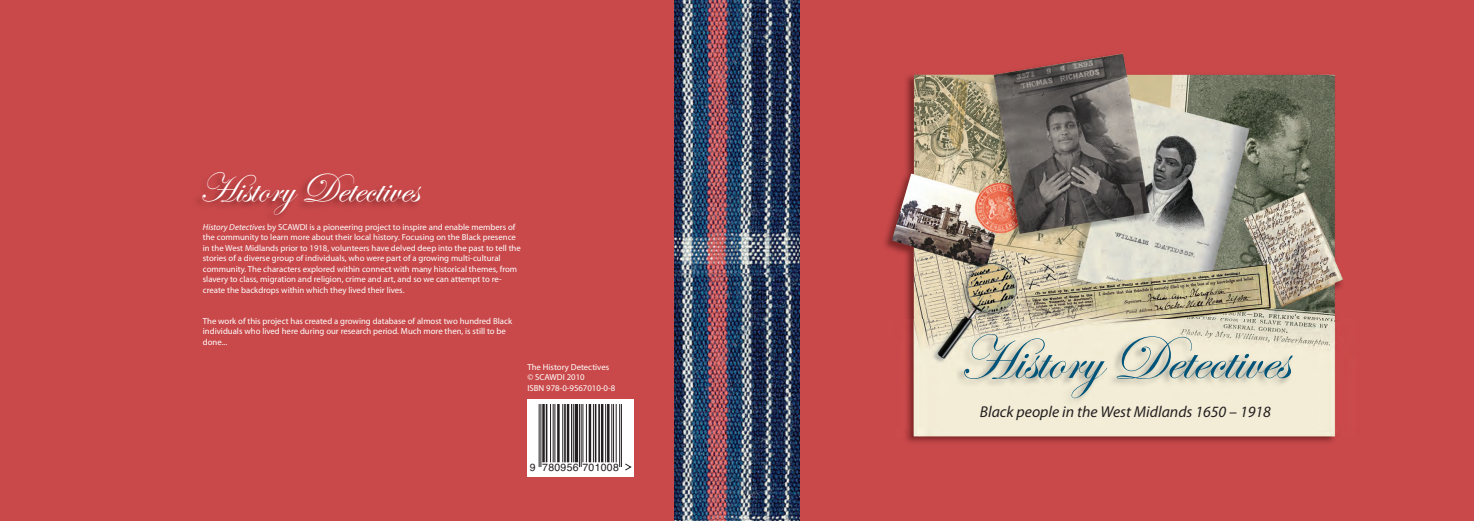
<style>
.page{position:relative;width:1474px;height:521px;background:#fff}
.page>*{position:absolute;margin:0;border:0;box-sizing:border-box;transform-origin:0 0}
.t1{font:63px "Edwardian Script ITC";color:#00547a}
.t2{font:42px "Edwardian Script ITC";color:#fff}
.t3{font:italic 15.75px "Myriad Pro";color:#231f20}
.t4{font:10.5px "Helvetica";letter-spacing:.025em;color:#231f20}
.t5{font:8.75px/10.5px "Myriad Pro";color:#fff}
.s1{font-style:italic}
</style>
<div class="page">
<div style="left:0;top:0;width:1473px;height:521px;background:#c9494a"></div>
<img style="left:675px;top:0;width:124px;height:521px">
<img style="left:891px;top:53px;width:451px;height:267px">
<img style="left:906px;top:436px;width:429px;height:5px">
<img style="left:906px;top:320px;width:430px;height:116px">
<svg style="left:527px;top:399px;width:107px;height:78px;background:#ececec"></svg>
<hr style="left:540px;top:404px;width:1px;height:63px;background:#231f20">
<hr style="left:539px;top:404px;width:1px;height:63px;background:#231f20">
<hr style="left:542px;top:404px;width:3px;height:58px;background:#231f20">
<hr style="left:546px;top:404px;width:1px;height:58px;background:#231f20">
<hr style="left:554px;top:404px;width:1px;height:58px;background:#231f20">
<hr style="left:553px;top:404px;width:1px;height:58px;background:#231f20">
<hr style="left:550px;top:404px;width:1px;height:58px;background:#231f20">
<hr style="left:557px;top:404px;width:2px;height:58px;background:#231f20">
<hr style="left:562px;top:404px;width:1px;height:58px;background:#231f20">
<hr style="left:564px;top:404px;width:2px;height:58px;background:#231f20">
<hr style="left:567px;top:404px;width:2px;height:58px;background:#231f20">
<hr style="left:573px;top:404px;width:1px;height:58px;background:#231f20">
<hr style="left:571px;top:404px;width:1px;height:58px;background:#231f20">
<svg style="left:574px;top:404px;width:4px;height:58px"></svg>
<hr style="left:586px;top:404px;width:1px;height:58px;background:#231f20">
<hr style="left:582px;top:404px;width:1px;height:58px;background:#231f20">
<hr style="left:581px;top:404px;width:1px;height:63px;background:#231f20">
<hr style="left:579px;top:404px;width:1px;height:63px;background:#231f20">
<hr style="left:588px;top:404px;width:3px;height:58px;background:#231f20">
<hr style="left:593px;top:404px;width:1px;height:58px;background:#231f20">
<hr style="left:598px;top:404px;width:2px;height:58px;background:#231f20">
<hr style="left:595px;top:404px;width:1px;height:58px;background:#231f20">
<hr style="left:601px;top:404px;width:2px;height:58px;background:#231f20">
<hr style="left:605px;top:404px;width:1px;height:58px;background:#231f20">
<hr style="left:607px;top:404px;width:2px;height:58px;background:#231f20">
<hr style="left:621px;top:404px;width:1px;height:63px;background:#231f20">
<hr style="left:619px;top:404px;width:1px;height:63px;background:#231f20">
<hr style="left:616px;top:404px;width:1px;height:58px;background:#231f20">
<hr style="left:613px;top:404px;width:1px;height:58px;background:#231f20">
<hr style="left:611px;top:404px;width:1px;height:58px;background:#231f20">
<svg style="left:624px;top:463px;width:7px;height:8px"></svg>
<h2 class="t2" style="left:199px;top:165px;width:221px">History Detectives</h2>
<p class="t5" style="left:203px;top:222px;width:319px"><span class="s1">History Detectives</span> by SCAWDI is a pioneering project to inspire and enable members of the community to learn more about their local history. Focusing on the Black presence in the West Midlands prior to 1918, volunteers have delved deep into the past to tell the stories of a diverse group of individuals, who were part of a growing multi-cultural community. The characters explored within connect with many historical themes, from slavery to class, migration and religion, crime and art, and so we can attempt to re&shy;create the backdrops within which they lived their lives.</p>
<p class="t5" style="left:203px;top:316px;width:311px">The work of this project has created a growing database of almost two hundred Black individuals who lived here during our research period. Much more then, is still to be done...</p>
<p class="t5" style="left:527px;top:362px;width:89px">The History Detectives © SCAWDI 2010<br>ISBN 978-0-9567010-0-8</p>
<p class="t4" style="left:530px;top:459px;width:90px">9 780956 701008</p>
<h1 class="t1" style="left:958px;top:324px;width:331px">History Detectives</h1>
<h3 class="t3" style="left:979px;top:406px;width:292px">Black people in the West Midlands 1650 – 1918</h3>
</div>
